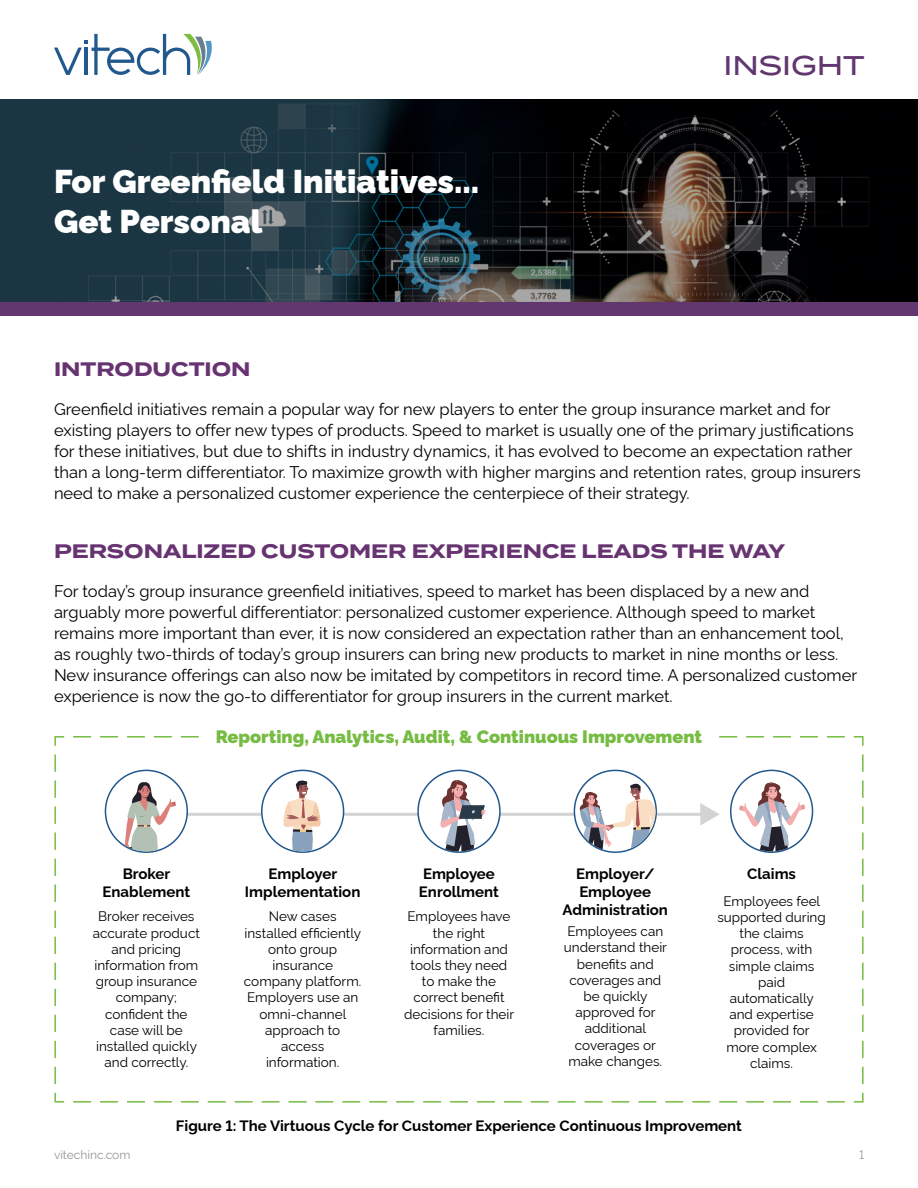
<style>
.page{position:relative;width:918px;height:1188px;background:#fff}
.page>*{position:absolute;margin:0;border:0;box-sizing:border-box;transform-origin:0 0}
.t1{font:900 33px/39.6px "Rawline";color:#fff}
.t2{font:500 27px "Termina";color:#62366f}
.t3{font:700 19.5px "Termina";color:#673371}
.t4{font:900 18px "Rawline";color:#76bc43}
.t5{font:16.5px/21px "Rawline";color:#000}
.t6{font:700 15px/18px "Rawline";color:#000;text-align:center}
.t7{font:13.5px/16.2px "Rawline";color:#000;text-align:center}
.t8{font:12px "Rawline";color:#939598}
</style>
<div class="page">
<svg style="left:54px;top:34px;width:158px;height:41px"></svg>
<svg style="left:0;top:99px;width:918px;height:203px;background:#1a252a"></svg>
<div style="left:0;top:302px;width:918px;height:14px;background:#62366f"></div>
<hr style="left:152px;top:813px;width:552px;height:3px;background:#d1d3d4">
<svg style="left:700px;top:803px;width:20px;height:23px"></svg>
<svg style="left:54px;top:1092px;width:791px;height:11px"></svg>
<svg style="left:54px;top:736px;width:11px;height:348px"></svg>
<svg style="left:73px;top:736px;width:791px;height:10px"></svg>
<svg style="left:853px;top:754px;width:11px;height:349px"></svg>
<div style="left:206px;top:724px;width:511px;height:32px;background:#fff"></div>
<div style="left:105px;top:770px;width:82px;height:82px;background:#fff;border-radius:50%"></div>
<div style="left:105px;top:770px;width:83px;height:83px;border:2px solid #21588d;border-radius:50%"></div>
<div style="left:262px;top:770px;width:82px;height:82px;background:#fff;border-radius:50%"></div>
<div style="left:261px;top:770px;width:83px;height:83px;border:2px solid #21588d;border-radius:50%"></div>
<div style="left:418px;top:770px;width:82px;height:82px;background:#fff;border-radius:50%"></div>
<div style="left:417px;top:770px;width:84px;height:83px;border:2px solid #21588d;border-radius:50%"></div>
<div style="left:730px;top:770px;width:83px;height:83px;border:2px solid #21588d;border-radius:50%"></div>
<svg style="left:113px;top:781px;width:63px;height:71px"></svg>
<svg style="left:282px;top:780px;width:40px;height:71px"></svg>
<svg style="left:434px;top:780px;width:52px;height:71px"></svg>
<svg style="left:575px;top:784px;width:81px;height:68px"></svg>
<svg style="left:739px;top:782px;width:66px;height:69px"></svg>
<h1 class="t1" style="left:54px;top:159px;width:427px">For Greenfield Initiatives...<br>Get Personal</h1>
<h2 class="t2" style="left:723px;top:45px;width:143px">INSIGHT</h2>
<p class="t3" style="left:54px;top:355px;width:198px">INTRODUCTION</p>
<p class="t5" style="left:54px;top:397px;width:808px">Greenfield initiatives remain a popular way for new players to enter the group insurance market and for existing players to offer new types of products. Speed to market is usually one of the primary justifications for these initiatives, but due to shifts in industry dynamics, it has evolved to become an expectation rather than a long-term differentiator. To maximize growth with higher margins and retention rates, group insurers need to make a personalized customer experience the centerpiece of their strategy.</p>
<p class="t3" style="left:54px;top:537px;width:733px">PERSONALIZED CUSTOMER EXPERIENCE LEADS THE WAY</p>
<p class="t5" style="left:54px;top:579px;width:805px">For today’s group insurance greenfield initiatives, speed to market has been displaced by a new and arguably more powerful differentiator: personalized customer experience. Although speed to market remains more important than ever, it is now considered an expectation rather than an enhancement tool, as roughly two-thirds of today’s group insurers can bring new products to market in nine months or less.<br>New insurance offerings can also now be imitated by competitors in record time. A personalized customer experience is now the go-to differentiator for group insurers in the current market.</p>
<p class="t4" style="left:216px;top:723px;width:488px">Reporting, Analytics, Audit, &amp; Continuous Improvement</p>
<p class="t6" style="left:103px;top:864px;width:89px">Broker<br>Enablement</p>
<p class="t7" style="left:93px;top:907px;width:109px">Broker receives accurate product and pricing information from group insurance company; confident the case will be installed quickly and correctly.</p>
<p class="t6" style="left:245px;top:864px;width:117px">Employer<br>Implementation</p>
<p class="t7" style="left:244px;top:907px;width:119px">New cases installed efficiently onto group insurance company platform.<br>Employers use an omni-channel approach to access information.</p>
<p class="t6" style="left:419px;top:864px;width:82px;text-align:left">Employee<br>Enrollment</p>
<p class="t7" style="left:404px;top:907px;width:112px">Employees have the right information and tools they need to make the correct benefit decisions for their families.</p>
<p class="t6" style="left:563px;top:864px;width:107px">Employer/<br>Employee<br>Administration</p>
<p class="t7" style="left:564px;top:922px;width:105px">Employees can understand their benefits and coverages and be quickly approved for additional coverages or make changes.</p>
<p class="t6" style="left:747px;top:864px;width:50px">Claims</p>
<p class="t7" style="left:717px;top:891px;width:110px">Employees feel supported during the claims process, with simple claims paid automatically and expertise provided for more complex claims.</p>
<p class="t6" style="left:176px;top:1115px;width:568px">Figure 1: The Virtuous Cycle for Customer Experience Continuous Improvement</p>
<p class="t8" style="left:54px;top:1145px;width:78px">vitechinc.com</p>
<p class="t8" style="left:859px;top:1145px;width:6px">1</p>
</div>
